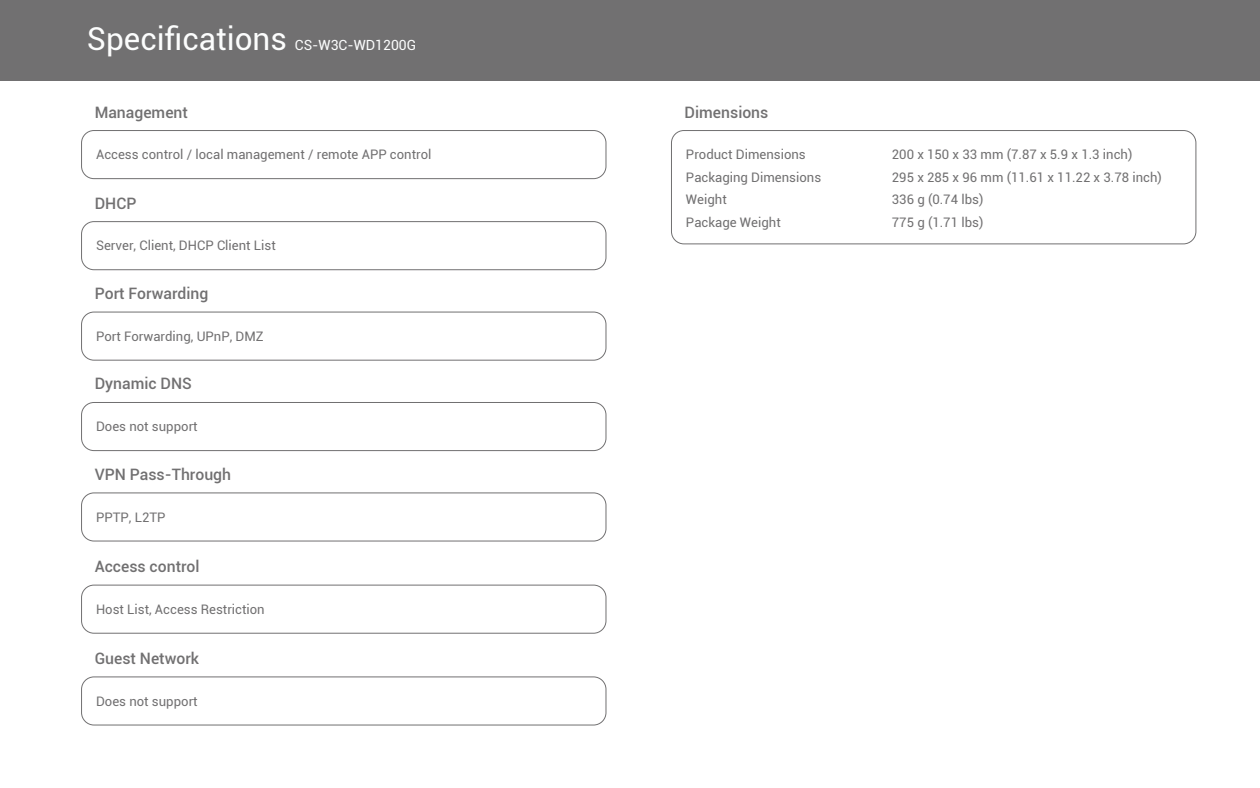
<style>
.page{position:relative;width:1260px;height:788px;background:#fff}
.page>*{position:absolute;margin:0;border:0;box-sizing:border-box;transform-origin:0 0}
.t1{font:31.5px "Roboto";color:#fcfdfd}
.t2{font:500 15.75px "Roboto";color:#717071}
.t3{font:14px "Roboto";color:#fcfdfd}
.t4{font:13.12px/22.6px "Roboto";color:#717071}
</style>
<div class="page">
<div style="left:0;top:0;width:1260px;height:80px;background:#717071"></div>
<div style="left:671px;top:130px;width:525px;height:114px;border:1px solid #717071;border-radius:12px"></div>
<div style="left:81px;top:130px;width:525px;height:49px;border:1px solid #717071;border-radius:12px"></div>
<div style="left:81px;top:221px;width:525px;height:49px;border:1px solid #717071;border-radius:12px"></div>
<div style="left:81px;top:311px;width:525px;height:49px;border:1px solid #717071;border-radius:12px"></div>
<div style="left:81px;top:402px;width:525px;height:49px;border:1px solid #717071;border-radius:12px"></div>
<div style="left:81px;top:492px;width:525px;height:49px;border:1px solid #717071;border-radius:12px"></div>
<div style="left:81px;top:584px;width:525px;height:49px;border:1px solid #717071;border-radius:12px"></div>
<div style="left:81px;top:676px;width:525px;height:49px;border:1px solid #717071;border-radius:12px"></div>
<h1 class="t1" style="left:87px;top:16px;width:202px">Specifications</h1>
<p class="t3" style="left:295px;top:35px;width:123px">CS-W3C-WD1200G</p>
<p class="t2" style="left:95px;top:101px;width:95px">Management</p>
<p class="t4" style="left:96px;top:143px;width:337px">Access control / local management / remote APP control</p>
<p class="t2" style="left:95px;top:192px;width:43px">DHCP</p>
<p class="t4" style="left:96px;top:234px;width:181px">Server, Client, DHCP Client List</p>
<p class="t2" style="left:95px;top:282px;width:115px">Port Forwarding</p>
<p class="t4" style="left:96px;top:324px;width:169px">Port Forwarding, UPnP, DMZ</p>
<p class="t2" style="left:95px;top:372px;width:99px">Dynamic DNS</p>
<p class="t4" style="left:96px;top:414px;width:103px">Does not support</p>
<p class="t2" style="left:95px;top:463px;width:138px">VPN Pass-Through</p>
<p class="t4" style="left:96px;top:505px;width:71px">PPTP, L2TP</p>
<p class="t2" style="left:95px;top:555px;width:106px">Access control</p>
<p class="t4" style="left:96px;top:597px;width:170px">Host List, Access Restriction</p>
<p class="t2" style="left:95px;top:647px;width:106px">Guest Network</p>
<p class="t4" style="left:96px;top:689px;width:103px">Does not support</p>
<p class="t2" style="left:685px;top:101px;width:85px">Dimensions</p>
<p class="t4" style="left:686px;top:143px;width:137px">Product Dimensions<br>Packaging Dimensions<br>Weight</p>
<p class="t4" style="left:892px;top:142px;width:272px">200 x 150 x 33 mm (7.87 x 5.9 x 1.3 inch)<br>295 x 285 x 96 mm (11.61 x 11.22 x 3.78 inch)<br>336 g (0.74 lbs)</p>
<p class="t4" style="left:686px;top:210px;width:96px">Package Weight</p>
<p class="t4" style="left:892px;top:210px;width:93px">775 g (1.71 lbs)</p>
</div>
